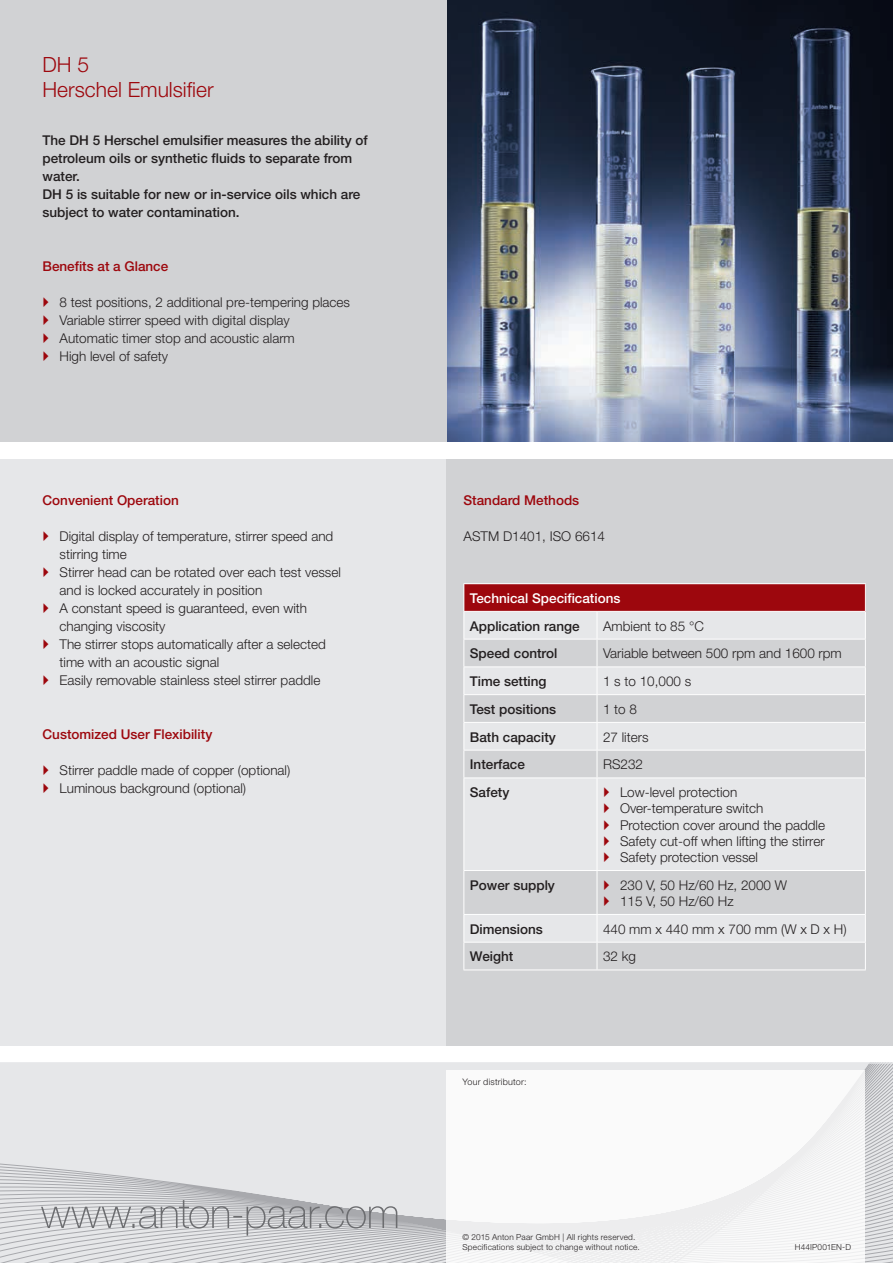
<style>
.page{position:relative;width:893px;height:1263px;background:#fff}
.page>*{position:absolute;margin:0;border:0;box-sizing:border-box;transform-origin:0 0}
.t1{font:300 21px/25.2px "Helvetica Neue CE";color:#9d070d}
.t2{font:300 13.5px/18px "Helvetica Neue CE";color:#231f20}
.t3{font:500 13.5px/18px "Helvetica Neue CE";color:#231f20}
.t4{font:500 13.5px "Helvetica Neue CE";color:#9d070d}
.t5{font:500 13.5px "Helvetica Neue CE";color:#fff}
.t6{font:300 9px "Helvetica Neue CE";letter-spacing:.02em;color:#231f20}
.t7{font:300 8.25px/9.9px "Helvetica Neue CE";letter-spacing:.025em;color:#231f20}
</style>
<div class="page">
<img style="left:446px;top:0;width:447px;height:442px">
<div style="left:0;top:0;width:446px;height:442px;background:#d1d2d4"></div>
<div style="left:0;top:459px;width:446px;height:586px;background:#e6e7e9"></div>
<div style="left:446px;top:459px;width:447px;height:586px;background:#d1d2d4"></div>
<svg style="left:0;top:1062px;width:893px;height:201px;background:#dfe0e2"></svg>
<div style="left:446px;top:1070px;width:419px;height:193px;background:#fff"></div>
<svg style="left:41px;top:1200px;width:356px;height:35px;background:#bfc0c3"></svg>
<div style="left:464px;top:584px;width:401px;height:27px;background:#9d070d"></div>
<div style="left:464px;top:612px;width:401px;height:27px;background:#e6e7e9"></div>
<svg style="left:464px;top:640px;width:401px;height:329px;fill:#e6e7e9"></svg>
<hr style="left:463px;top:639px;width:134px;height:1px;background:#fff">
<hr style="left:597px;top:639px;width:269px;height:1px;background:#fff">
<hr style="left:463px;top:666px;width:134px;height:1px;background:#fff">
<hr style="left:597px;top:666px;width:269px;height:1px;background:#fff">
<hr style="left:463px;top:694px;width:134px;height:1px;background:#fff">
<hr style="left:597px;top:694px;width:269px;height:1px;background:#fff">
<hr style="left:463px;top:722px;width:134px;height:1px;background:#fff">
<hr style="left:597px;top:722px;width:269px;height:1px;background:#fff">
<hr style="left:463px;top:750px;width:134px;height:1px;background:#fff">
<hr style="left:597px;top:750px;width:269px;height:1px;background:#fff">
<svg style="left:597px;top:612px;width:1px;height:165px"></svg>
<hr style="left:463px;top:777px;width:134px;height:1px;background:#fff">
<hr style="left:463px;top:778px;width:1px;height:92px;background:#fff">
<hr style="left:597px;top:777px;width:269px;height:1px;background:#fff">
<hr style="left:597px;top:778px;width:1px;height:92px;background:#fff">
<hr style="left:865px;top:778px;width:1px;height:92px;background:#fff">
<hr style="left:463px;top:870px;width:134px;height:1px;background:#fff">
<hr style="left:463px;top:871px;width:1px;height:43px;background:#fff">
<hr style="left:597px;top:870px;width:269px;height:1px;background:#fff">
<hr style="left:597px;top:871px;width:1px;height:43px;background:#fff">
<hr style="left:865px;top:871px;width:1px;height:43px;background:#fff">
<hr style="left:463px;top:914px;width:134px;height:1px;background:#fff">
<hr style="left:597px;top:914px;width:269px;height:1px;background:#fff">
<hr style="left:463px;top:942px;width:134px;height:1px;background:#fff">
<svg style="left:463px;top:915px;width:1px;height:54px"></svg>
<hr style="left:597px;top:942px;width:269px;height:1px;background:#fff">
<svg style="left:597px;top:915px;width:1px;height:54px"></svg>
<svg style="left:865px;top:915px;width:1px;height:54px"></svg>
<hr style="left:463px;top:969px;width:134px;height:1px;background:#fff">
<hr style="left:597px;top:969px;width:269px;height:1px;background:#fff">
<hr style="left:463px;top:583px;width:134px;height:1px;background:#fff">
<svg style="left:463px;top:584px;width:1px;height:193px"></svg>
<hr style="left:597px;top:583px;width:269px;height:1px;background:#fff">
<svg style="left:865px;top:584px;width:1px;height:193px"></svg>
<hr style="left:463px;top:611px;width:134px;height:1px;background:#fff">
<hr style="left:597px;top:611px;width:269px;height:1px;background:#fff">
<svg style="left:604px;top:787px;width:5px;height:10px"></svg>
<svg style="left:604px;top:803px;width:5px;height:10px"></svg>
<svg style="left:604px;top:820px;width:5px;height:9px"></svg>
<svg style="left:604px;top:836px;width:5px;height:10px"></svg>
<svg style="left:604px;top:852px;width:5px;height:10px"></svg>
<svg style="left:604px;top:880px;width:5px;height:10px"></svg>
<svg style="left:604px;top:896px;width:5px;height:10px"></svg>
<h1 class="t1" style="left:43px;top:52px;width:173px">DH 5<br>Herschel Emulsifier</h1>
<p class="t3" style="left:43px;top:132px;width:327px">The DH 5 Herschel emulsifier measures the ability of petroleum oils or synthetic fluids to separate from water.<br>DH 5 is suitable for new or in-service oils which are subject to water contamination.</p>
<p class="t4" style="left:43px;top:258px;width:127px">Benefits at a Glance</p>
<p class="t2" style="left:60px;top:293px;width:292px">8 test positions, 2 additional pre-tempering places Variable stirrer speed with digital display Automatic timer stop and acoustic alarm<br>High level of safety</p>
<p class="t4" style="left:43px;top:492px;width:138px">Convenient Operation</p>
<p class="t2" style="left:60px;top:527px;width:283px">Digital display of temperature, stirrer speed and stirring time<br>Stirrer head can be rotated over each test vessel and is locked accurately in position<br>A constant speed is guaranteed, even with changing viscosity<br>The stirrer stops automatically after a selected time with an acoustic signal<br>Easily removable stainless steel stirrer paddle</p>
<p class="t4" style="left:43px;top:726px;width:171px">Customized User Flexibility</p>
<p class="t2" style="left:60px;top:761px;width:232px">Stirrer paddle made of copper (optional)<br>Luminous background (optional)</p>
<p class="t4" style="left:463px;top:492px;width:117px">Standard Methods</p>
<p class="t2" style="left:463px;top:527px;width:143px">ASTM D1401, ISO 6614</p>
<p class="t5" style="left:470px;top:590px;width:152px">Technical Specifications</p>
<p class="t3" style="left:470px;top:617px;width:111px">Application range</p>
<p class="t2" style="left:603px;top:617px;width:102px">Ambient to 85 °C</p>
<p class="t3" style="left:470px;top:644px;width:89px">Speed control</p>
<p class="t2" style="left:603px;top:644px;width:240px">Variable between 500 rpm and 1600 rpm</p>
<p class="t3" style="left:470px;top:672px;width:78px">Time setting</p>
<p class="t2" style="left:603px;top:672px;width:90px">1 s to 10,000 s</p>
<p class="t3" style="left:470px;top:700px;width:88px">Test positions</p>
<p class="t2" style="left:603px;top:700px;width:36px">1 to 8</p>
<p class="t3" style="left:470px;top:728px;width:88px">Bath capacity</p>
<p class="t2" style="left:603px;top:728px;width:47px">27 liters</p>
<p class="t3" style="left:470px;top:755px;width:57px">Interface</p>
<p class="t2" style="left:603px;top:755px;width:42px">RS232</p>
<p class="t3" style="left:470px;top:783px;width:41px">Safety</p>
<p class="t2" style="left:620px;top:784px;width:207px;line-height:16.2px">Low-level protection<br>Over-temperature switch<br>Protection cover around the paddle<br>Safety cut-off when lifting the stirrer<br>Safety protection vessel</p>
<p class="t3" style="left:470px;top:876px;width:87px">Power supply</p>
<p class="t2" style="left:620px;top:877px;width:169px;line-height:16.2px">230 V, 50 Hz/60 Hz, 2000 W<br>115 V, 50 Hz/60 Hz</p>
<p class="t3" style="left:470px;top:920px;width:75px">Dimensions</p>
<p class="t2" style="left:603px;top:920px;width:245px">440 mm x 440 mm x 700 mm (W x D x H)</p>
<p class="t3" style="left:470px;top:947px;width:45px">Weight</p>
<p class="t2" style="left:603px;top:948px;width:35px">32 kg</p>
<p class="t6" style="left:462px;top:1076px;width:66px">Your distributor:</p>
<p class="t7" style="left:462px;top:1232px;width:179px">© 2015 Anton Paar GmbH | All rights reserved.<br>Specifications subject to change without notice.</p>
<p class="t7" style="left:795px;top:1242px;width:58px">H44IP001EN-D</p>
</div>
